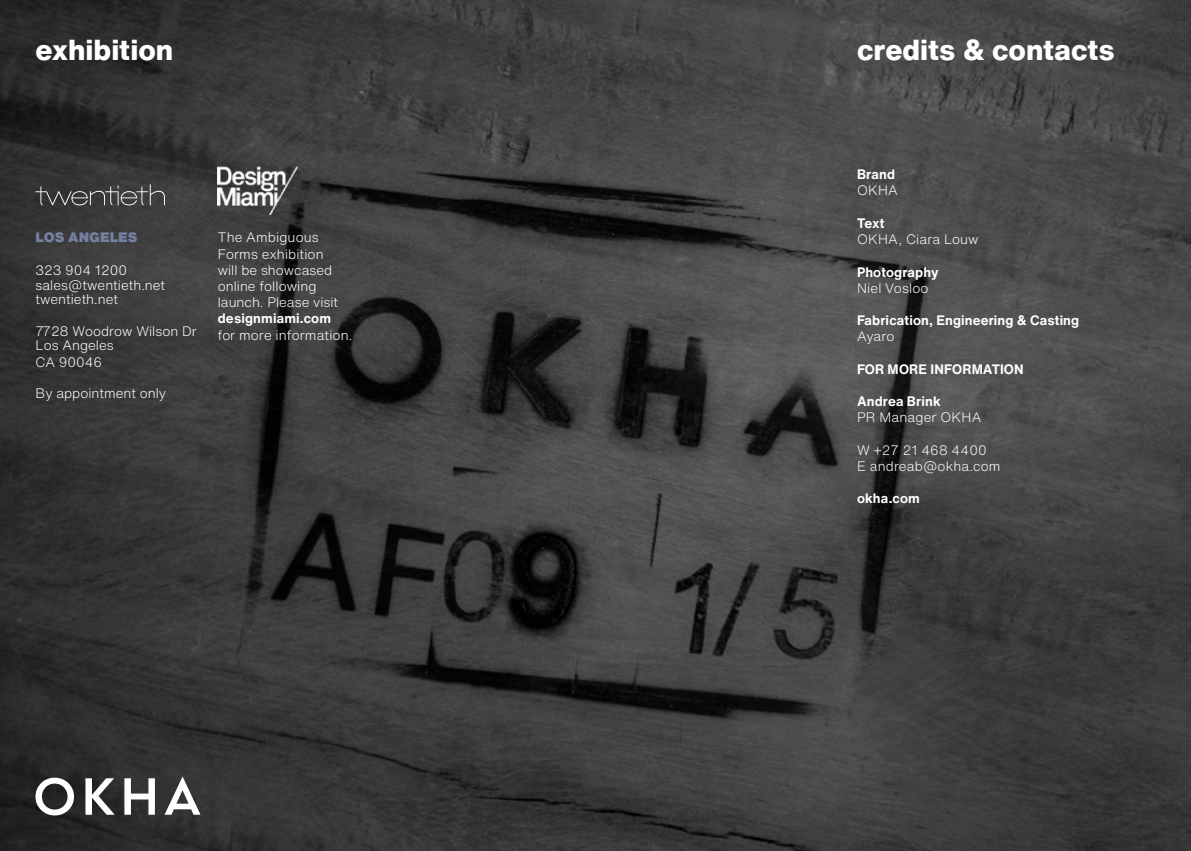
<style>
.page{position:relative;width:1191px;height:851px;background:#fff}
.page>*{position:absolute;margin:0;border:0;box-sizing:border-box;transform-origin:0 0}
.t1{font:800 28.5px "Helvetica Now Text";letter-spacing:-.005em;color:#fff}
.t2{font:300 13.5px/16.2px "Helvetica Now Text";color:#fff}
.t3{font:700 13.5px "Helvetica Now Text";letter-spacing:.01em;color:#fff}
.t4{font:900 13.5px "Helvetica Now Text";color:#7481a0}
</style>
<div class="page">
<img style="left:0;top:0;width:1191px;height:850px">
<svg style="left:36px;top:777px;width:38px;height:38px"></svg>
<svg style="left:85px;top:778px;width:30px;height:36px"></svg>
<svg style="left:164px;top:776px;width:36px;height:38px"></svg>
<svg style="left:124px;top:778px;width:31px;height:36px"></svg>
<svg style="left:36px;top:184px;width:129px;height:21px"></svg>
<img style="left:218px;top:166px;width:121px;height:48px">
<h1 class="t1" style="left:36px;top:29px;width:139px">exhibition</h1>
<h1 class="t1" style="left:857px;top:29px;width:259px">credits &amp; contacts</h1>
<p class="t4" style="left:36px;top:227px;width:104px">LOS ANGELES</p>
<p class="t2" style="left:36px;top:261px;width:131px;line-height:15.5px">323 904 1200 sales@twentieth.net</p>
<p class="t2" style="left:36px;top:291px;width:84px">twentieth.net</p>
<p class="t2" style="left:36px;top:323px;width:163px;line-height:14.1px">7728 Woodrow Wilson Dr<br>Los Angeles</p>
<p class="t2" style="left:36px;top:353px;width:68px">CA 90046</p>
<p class="t2" style="left:36px;top:384px;width:132px">By appointment only</p>
<p class="t2" style="left:218px;top:229px;width:122px">The Ambiguous<br>Forms exhibition will be showcased online following launch. Please visit</p>
<p class="t3" style="left:218px;top:308px;width:115px">designmiami.com</p>
<p class="t2" style="left:218px;top:326px;width:136px">for more information.</p>
<p class="t3" style="left:857px;top:164px;width:40px">Brand</p>
<p class="t2" style="left:857px;top:182px;width:42px">OKHA</p>
<p class="t3" style="left:857px;top:213px;width:29px">Text</p>
<p class="t2" style="left:857px;top:231px;width:123px">OKHA, Ciara Louw</p>
<p class="t3" style="left:857px;top:261px;width:83px">Photography</p>
<p class="t2" style="left:857px;top:279px;width:73px">Niel Vosloo</p>
<p class="t3" style="left:857px;top:310px;width:224px">Fabrication, Engineering &amp; Casting</p>
<p class="t2" style="left:857px;top:328px;width:39px">Ayaro</p>
<p class="t3" style="left:857px;top:359px;width:168px">FOR MORE INFORMATION</p>
<p class="t3" style="left:857px;top:391px;width:85px">Andrea Brink</p>
<p class="t2" style="left:857px;top:409px;width:126px">PR Manager OKHA</p>
<p class="t2" style="left:857px;top:441px;width:145px">W +27 21 468 4400<br>E andreab@okha.com</p>
<p class="t3" style="left:857px;top:488px;width:64px">okha.com</p>
</div>
